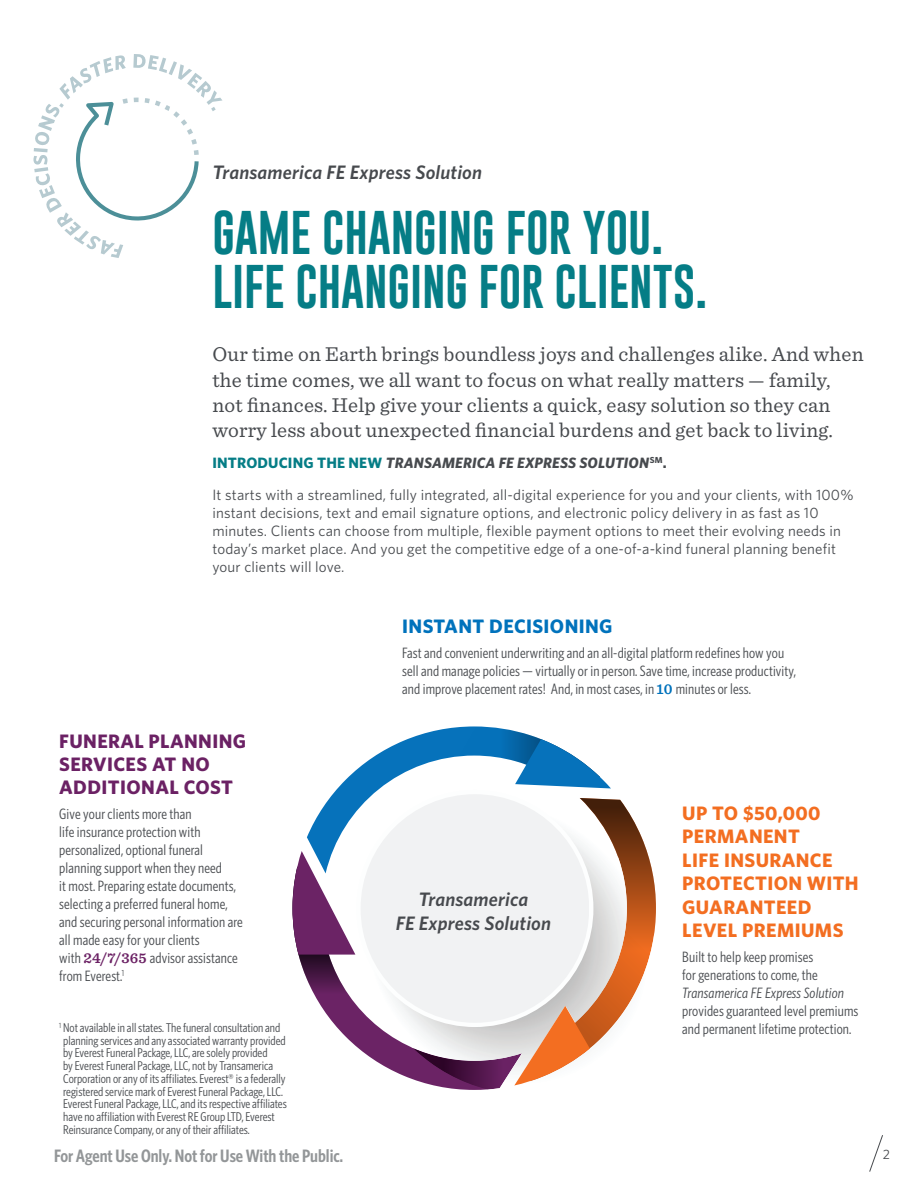
<style>
.page{position:relative;width:918px;height:1188px;background:#fff}
.page>*{position:absolute;margin:0;border:0;box-sizing:border-box;transform-origin:0 0}
.t1{font:45px/54px "Gobold";letter-spacing:-.005em;color:#057d86}
.t2{font:21px/25.2px "Sentinel";letter-spacing:.01em;color:#474a4e}
.t3{font:700 19.5px/23.4px "Whitney";letter-spacing:.02em;color:#f36e21}
.t4{font:italic 600 19.5px/23.4px "Whitney";letter-spacing:.01em;color:#474a4e;text-align:center}
.t5{font:700 19.5px/23.4px "Whitney";letter-spacing:.02em;color:#6b2164}
.t6{font:700 19.5px "Whitney";letter-spacing:.02em;color:#0072bc}
.t7{font:600 18px "Whitney Condensed";color:#939698}
.t8{font:15px/18px "Whitney Condensed";letter-spacing:.01em;color:#474a4e}
.t9{font:15px/18px "Whitney";letter-spacing:.01em;color:#474a4e}
.t10{font:italic 15px "Whitney Condensed";letter-spacing:.01em;color:#474a4e}
.t11{font:13.5px "Whitney";color:#474a4e}
.t12{font:12.75px/12.8px "Whitney Condensed";color:#474a4e}
.s1{font-weight:700;color:#057d86}
.s2{font-weight:700;font-style:italic}
.s3{font-weight:700}
.s4{font-family:"Sentinel";font-weight:600;color:#6b2164}
.s5{font-family:"Sentinel";font-weight:600;color:#0072bc}
</style>
<div class="page">
<svg style="left:869px;top:1135px;width:14px;height:37px"></svg>
<img style="left:432px;top:1085px;width:84px;height:4px">
<svg style="left:293px;top:726px;width:363px;height:359px"></svg>
<svg style="left:33px;top:54px;width:189px;height:204px"></svg>
<h3 class="t4" style="left:213px;top:160px;width:271px">Transamerica FE Express Solution</h3>
<h1 class="t1" style="left:212px;top:205px;width:497px">GAME CHANGING FOR YOU.<br>LIFE CHANGING FOR CLIENTS.</h1>
<p class="t2" style="left:212px;top:340px;width:653px">Our time on Earth brings boundless joys and challenges alike. And when the time comes, we all want to focus on what really matters — family, not finances. Help give your clients a quick, easy solution so they can worry less about unexpected financial burdens and get back to living.</p>
<p class="t9" style="left:212px;top:447px;width:643px;line-height:31.5px"><span class="s1">INTRODUCING THE NEW</span> <span class="s2">TRANSAMERICA FE EXPRESS SOLUTION</span><sup>SM</sup><span class="s3">.<br></span>It starts with a streamlined, fully integrated, all-digital experience for you and your clients, with 100%</p>
<p class="t9" style="left:212px;top:503px;width:630px">instant decisions, text and email signature options, and electronic policy delivery in as fast as 10 minutes. Clients can choose from multiple, flexible payment options to meet their evolving needs in today’s market place. And you get the competitive edge of a one-of-a-kind funeral planning benefit your clients will love.</p>
<h3 class="t5" style="left:59px;top:729px;width:188px">FUNERAL PLANNING<br>SERVICES AT NO<br>ADDITIONAL COST</h3>
<p class="t8" style="left:59px;top:804px;width:185px">Give your clients more than<br>life insurance protection with personalized, optional funeral planning support when they need<br>it most. Preparing estate documents, selecting a preferred funeral home, and securing personal information are all made easy for your clients<br>with <span class="s4">24/7/365</span> advisor assistance from Everest.<sup>1</sup></p>
<p class="t12" style="left:63px;top:1021px;width:225px;text-indent:-4px"><sup>1</sup> Not available in all states. The funeral consultation and planning services and any associated warranty provided by Everest Funeral Package, LLC, are solely provided<br>by Everest Funeral Package, LLC, not by Transamerica Corporation or any of its affiliates. Everest® is a federally registered service mark of Everest Funeral Package, LLC.<br>Everest Funeral Package, LLC, and its respective affiliates have no affiliation with Everest RE Group LTD, Everest Reinsurance Company, or any of their affiliates.</p>
<h3 class="t6" style="left:402px;top:613px;width:212px">INSTANT DECISIONING</h3>
<p class="t8" style="left:402px;top:643px;width:395px">Fast and convenient underwriting and an all-digital platform redefines how you sell and manage policies — virtually or in person. Save time, increase productivity, and improve placement rates! And, in most cases, in <span class="s5">10</span> minutes or less.</p>
<h3 class="t4" style="left:396px;top:887px;width:157px">Transamerica<br>FE Express Solution</h3>
<h3 class="t3" style="left:682px;top:801px;width:178px">UP TO $50,000<br>PERMANENT<br>LIFE INSURANCE<br>PROTECTION WITH<br>GUARANTEED<br>LEVEL PREMIUMS</h3>
<p class="t8" style="left:682px;top:947px;width:137px">Built to help keep promises for generations to come, the</p>
<p class="t10" style="left:682px;top:983px;width:163px">Transamerica FE Express Solution</p>
<p class="t8" style="left:682px;top:1001px;width:178px">provides guaranteed level premiums and permanent lifetime protection.</p>
<p class="t7" style="left:54px;top:1144px;width:291px">For Agent Use Only. Not for Use With the Public.</p>
<p class="t11" style="left:883px;top:1145px;width:9px">2</p>
</div>
